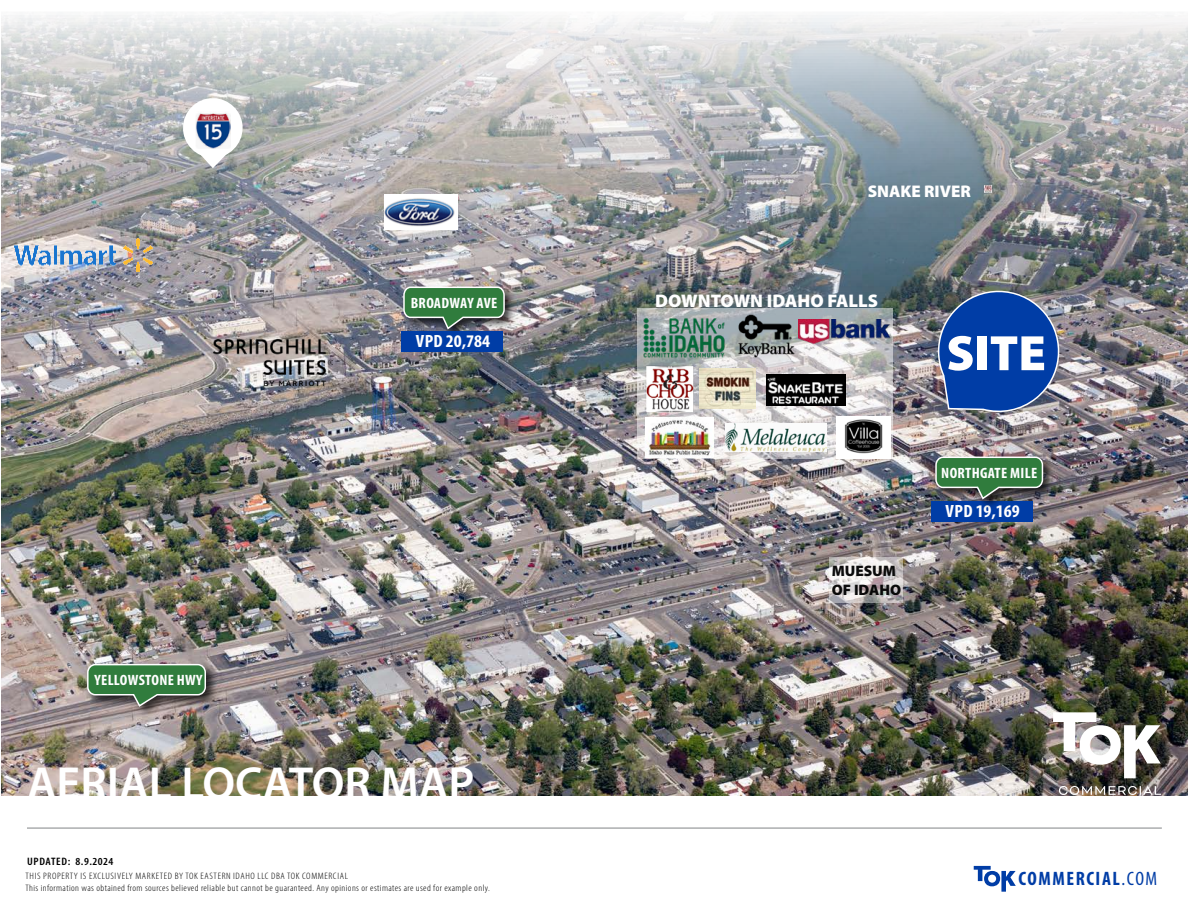
<style>
.page{position:relative;width:1188px;height:918px;background:#fff}
.page>*{position:absolute;margin:0;border:0;box-sizing:border-box;transform-origin:0 0}
.t1{font:900 50.1px "Myriad Pro";color:#fff}
.t2{font:600 46.5px "Myriad Pro";color:#fff}
.t3{font:700 condensed 19.5px "Myriad Pro";letter-spacing:.08em;color:#003da6}
.t4{font:900 18.3px "Myriad Pro";color:#fff}
.t5{font:700 condensed 17.85px "Myriad Pro";color:#fff;scale:1.05 1}
.t6{font:900 16.95px "Myriad Pro";color:#fff}
.t7{font:900 15.15px/18.6px "Myriad Pro";color:#000}
.t8{font:700 condensed 15px "Myriad Pro";letter-spacing:.02em;color:#fff;scale:1.05 1}
.t9{font:600 condensed 10.8px "Myriad Pro";letter-spacing:.04em;color:#000;scale:1.11 1}
.t10{font:300 condensed 9.3px/12.5px "Myriad Pro";letter-spacing:.04em;color:#000;scale:1.11 1}
.s1{font-weight:400}
</style>
<div class="page">
<hr style="left:27px;top:828px;width:1135px;height:1px;background:#828487">
<svg style="left:974px;top:866px;width:42px;height:26px"></svg>
<img style="left:2px;top:15px;width:1186px;height:781px">
<img style="left:933px;top:284px;width:133px;height:130px">
<svg style="left:182px;top:97px;width:62px;height:71px"></svg>
<img style="left:195px;top:112px;width:36px;height:36px">
<img style="left:13px;top:237px;width:144px;height:37px">
<img style="left:213px;top:340px;width:119px;height:45px">
<img style="left:384px;top:195px;width:73px;height:35px">
<svg style="left:1059px;top:786px;width:102px;height:9px"></svg>
<img style="left:1053px;top:712px;width:108px;height:66px">
<svg style="left:637px;top:308px;width:256px;height:151px"></svg>
<img style="left:643px;top:315px;width:86px;height:46px">
<svg style="left:982px;top:184px;width:12px;height:11px"></svg>
<img style="left:703px;top:369px;width:53px;height:40px">
<img style="left:641px;top:355px;width:62px;height:67px">
<img style="left:718px;top:309px;width:89px;height:50px">
<img style="left:766px;top:375px;width:80px;height:30px">
<img style="left:646px;top:418px;width:68px;height:40px">
<svg style="left:830px;top:557px;width:73px;height:46px"></svg>
<img style="left:725px;top:424px;width:102px;height:28px">
<img style="left:837px;top:416px;width:53px;height:43px">
<img style="left:798px;top:320px;width:108px;height:28px">
<div style="left:401px;top:284px;width:117px;height:57px;background:#000;opacity:.75"></div>
<svg style="left:402px;top:286px;width:104px;height:45px"></svg>
<div style="left:931px;top:501px;width:101px;height:21px;background:#003da6"></div>
<div style="left:933px;top:454px;width:123px;height:57px;background:#000;opacity:.75"></div>
<svg style="left:935px;top:456px;width:109px;height:45px"></svg>
<div style="left:84px;top:661px;width:135px;height:57px;background:#000;opacity:.75"></div>
<svg style="left:86px;top:663px;width:121px;height:45px"></svg>
<div style="left:401px;top:331px;width:102px;height:21px;background:#003da6"></div>
<h3 class="t8" style="left:411px;top:294px;width:84px">BROADWAY AVE</h3>
<h3 class="t8" style="left:95px;top:671px;width:104px">YELLOWSTONE HWY</h3>
<h3 class="t5" style="left:416px;top:330px;width:72px">VPD 20,784</h3>
<h2 class="t2" style="left:27px;top:754px;width:449px">AERIAL LOCATOR MAP</h2>
<p class="t9" style="left:27px;top:855px;width:79px">Updated: 8.9.2024</p>
<p class="t10" style="left:26px;top:870px;width:420px">THIS PROPERTY IS EXCLUSIVELY MARKETED BY TOK EASTERN IDAHO LLC DBA TOK COMMERCIAL<br>This information was obtained from sources believed reliable but cannot be guaranteed. Any opinions or estimates are used for example only.</p>
<h3 class="t6" style="left:868px;top:180px;width:105px">SNAKE RIVER</h3>
<h3 class="t4" style="left:655px;top:288px;width:225px">DOWNTOWN IDAHO FALLS</h3>
<h3 class="t7" style="left:832px;top:561px;width:71px">MUESUM<br>OF IDAHO</h3>
<h1 class="t1" style="left:946px;top:320px;width:101px">SITE</h1>
<h3 class="t8" style="left:941px;top:464px;width:93px">NORTHGATE MILE</h3>
<h3 class="t5" style="left:946px;top:500px;width:72px">VPD 19,169</h3>
<h3 class="t3" style="left:1018px;top:866px;width:140px">COMMERCIAL<span class="s1">.COM</span></h3>
</div>
